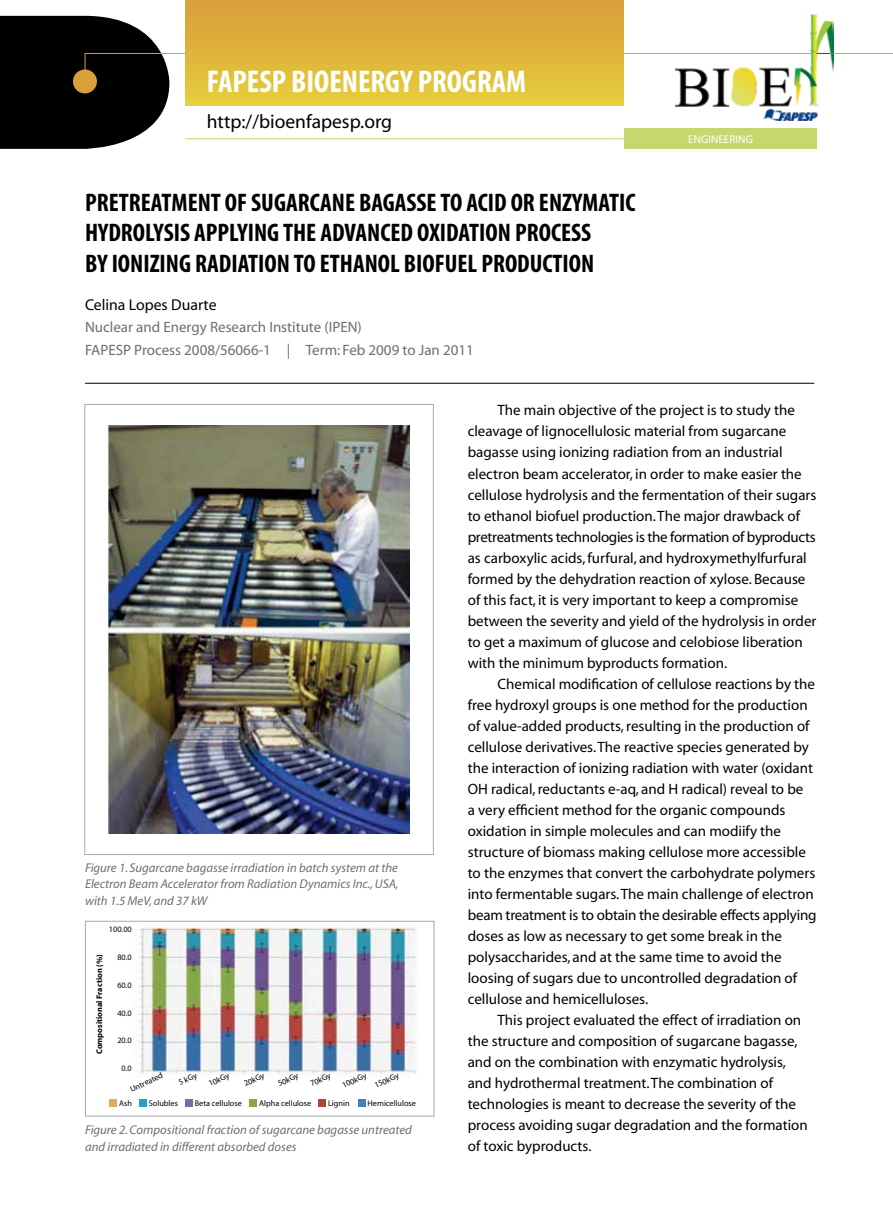
<style>
.page{position:relative;width:893px;height:1225px;background:#fff}
.page>*{position:absolute;margin:0;border:0;box-sizing:border-box;transform-origin:0 0}
.t1{font:700 condensed 31.5px "Myriad";color:#fff}
.t2{font:700 condensed 25.5px/30.9px "Myriad";color:#000}
.t3{font:19.5px "Myriad";color:#000}
.t4{font:15.75px "Myriad";color:#000}
.t5{font:15px/21px "Myriad";color:#000}
.t6{font:15px/22.5px "Myriad";color:#6d6e71}
.t7{font:italic 12.75px/16.5px "Myriad";color:#6d6e71;text-align:justify}
.t8{font:11.25px "Myriad";color:#fff}
.t9{font:8.25px "Myriad";color:#000}
.t10{font:700 8.25px "Myriad";color:#000}
</style>
<div class="page">
<img style="left:675px;top:15px;width:158px;height:105px">
<svg style="left:0;top:16px;width:169px;height:133px;background:#1d1c1a"></svg>
<svg style="left:816px;top:53px;width:14px;height:1px"></svg>
<hr style="left:833px;top:53px;width:60px;height:1px;background:#da9e3b">
<hr style="left:85px;top:53px;width:726px;height:1px;background:#da9e3b">
<hr style="left:185px;top:138px;width:439px;height:1px;background:#c8d66e">
<div style="left:185px;top:0;width:439px;height:106px;background:linear-gradient(to bottom,#d99c3c,#e5ce3b)"></div>
<hr style="left:85px;top:383px;width:729px;height:1px;background:#000">
<div style="left:624px;top:128px;width:192px;height:21px;background:#c8d66e"></div>
<img style="left:108px;top:425px;width:302px;height:408px">
<div style="left:84px;top:404px;width:350px;height:451px;border:1px solid #a7a9ac"></div>
<img style="left:138px;top:923px;width:279px;height:154px">
<div style="left:85px;top:921px;width:349px;height:195px;border:1px solid #a7a9ac"></div>
<div style="left:109px;top:1099px;width:8px;height:8px;background:#e2a864"></div>
<div style="left:139px;top:1099px;width:8px;height:8px;background:#20a6bc"></div>
<div style="left:185px;top:1099px;width:8px;height:8px;background:#81699d"></div>
<div style="left:250px;top:1099px;width:7px;height:8px;background:#85a947"></div>
<div style="left:319px;top:1099px;width:7px;height:8px;background:#b1433f"></div>
<div style="left:358px;top:1099px;width:7px;height:8px;background:#4880b3"></div>
<h1 class="t1" style="left:207px;top:66px;width:321px">FAPESP BIOENERGY PROGRAM</h1>
<h3 class="t3" style="left:207px;top:112px;width:187px">http://bioenfapesp.org</h3>
<h2 class="t2" style="left:85px;top:188px;width:552px">PRETREATMENT OF SUGARCANE BAGASSE TO ACID OR ENZYMATIC<br>HYDROLYSIS APPLYING THE ADVANCED OXIDATION PROCESS<br>BY IONIZING RADIATION TO ETHANOL BIOFUEL PRODUCTION</h2>
<p class="t4" style="left:85px;top:296px;width:133px">Celina Lopes Duarte</p>
<p class="t6" style="left:85px;top:316px;width:390px">Nuclear and Energy Research Institute (IPEN)<br>FAPESP Process 2008/56066-1 | Term: Feb 2009 to Jan 2011</p>
<p class="t8" style="left:688px;top:133px;width:66px">ENGINEERING</p>
<p class="t7" style="left:85px;top:860px;width:315px">Figure 1. Sugarcane bagasse irradiation in batch system at the Electron Beam Accelerator from Radiation Dynamics Inc., USA, with 1.5 MeV, and 37 kW</p>
<p class="t9" style="left:109px;top:925px;width:24px">100.00</p>
<p class="t9" style="left:117px;top:953px;width:16px">80.0</p>
<p class="t9" style="left:117px;top:981px;width:16px">60.0</p>
<p class="t9" style="left:117px;top:1008px;width:16px">40.0</p>
<p class="t9" style="left:117px;top:1036px;width:16px">20.0</p>
<p class="t9" style="left:122px;top:1064px;width:12px">0.0</p>
<p class="t9" style="left:129px;top:1085px;width:36px;rotate:-24deg">Untreated</p>
<p class="t9" style="left:177px;top:1079px;width:21px;rotate:-24deg">5 kGy</p>
<p class="t9" style="left:207px;top:1080px;width:23px;rotate:-24deg">10kGy</p>
<p class="t9" style="left:243px;top:1080px;width:23px;rotate:-24deg">20kGy</p>
<p class="t9" style="left:277px;top:1080px;width:23px;rotate:-24deg">50kGy</p>
<p class="t9" style="left:309px;top:1080px;width:23px;rotate:-24deg">70kGy</p>
<p class="t9" style="left:341px;top:1081px;width:27px;rotate:-24deg">100kGy</p>
<p class="t9" style="left:373px;top:1081px;width:27px;rotate:-24deg">150kGy</p>
<p class="t10" style="left:95px;top:1054px;width:101px;rotate:-90deg">Compositional Fraction (%)</p>
<p class="t9" style="left:119px;top:1099px;width:14px">Ash</p>
<p class="t9" style="left:149px;top:1099px;width:31px">Solubles</p>
<p class="t9" style="left:195px;top:1099px;width:49px">Beta cellulose</p>
<p class="t9" style="left:259px;top:1099px;width:54px">Alpha cellulose</p>
<p class="t9" style="left:328px;top:1099px;width:23px">Lignin</p>
<p class="t9" style="left:368px;top:1099px;width:50px">Hemicellulose</p>
<p class="t7" style="left:85px;top:1122px;width:328px">Figure 2. Compositional fraction of sugarcane bagasse untreated and irradiated in different absorbed doses</p>
<p class="t5" style="left:468px;top:400px;width:350px;text-indent:30px">The main objective of the project is to study the cleavage of lignocellulosic material from sugarcane bagasse using ionizing radiation from an industrial electron beam accelerator, in order to make easier the cellulose hydrolysis and the fermentation of their sugars to ethanol biofuel production. The major drawback of pretreatments technologies is the formation of byproducts as carboxylic acids, furfural, and hydroxymethylfurfural formed by the dehydration reaction of xylose. Because of this fact, it is very important to keep a compromise between the severity and yield of the hydrolysis in order to get a maximum of glucose and celobiose liberation with the minimum byproducts formation.</p>
<p class="t5" style="left:468px;top:673px;width:350px;text-indent:30px">Chemical modification of cellulose reactions by the free hydroxyl groups is one method for the production of value-added products, resulting in the production of cellulose derivatives. The reactive species generated by the interaction of ionizing radiation with water (oxidant OH radical, reductants e-aq, and H radical) reveal to be<br>a very efficient method for the organic compounds oxidation in simple molecules and can modiify the structure of biomass making cellulose more accessible to the enzymes that convert the carbohydrate polymers into fermentable sugars. The main challenge of electron beam treatment is to obtain the desirable effects applying doses as low as necessary to get some break in the polysaccharides, and at the same time to avoid the loosing of sugars due to uncontrolled degradation of cellulose and hemicelluloses.</p>
<p class="t5" style="left:468px;top:1009px;width:341px;text-indent:30px">This project evaluated the effect of irradiation on the structure and composition of sugarcane bagasse, and on the combination with enzymatic hydrolysis, and hydrothermal treatment. The combination of technologies is meant to decrease the severity of the process avoiding sugar degradation and the formation of toxic byproducts.</p>
</div>
